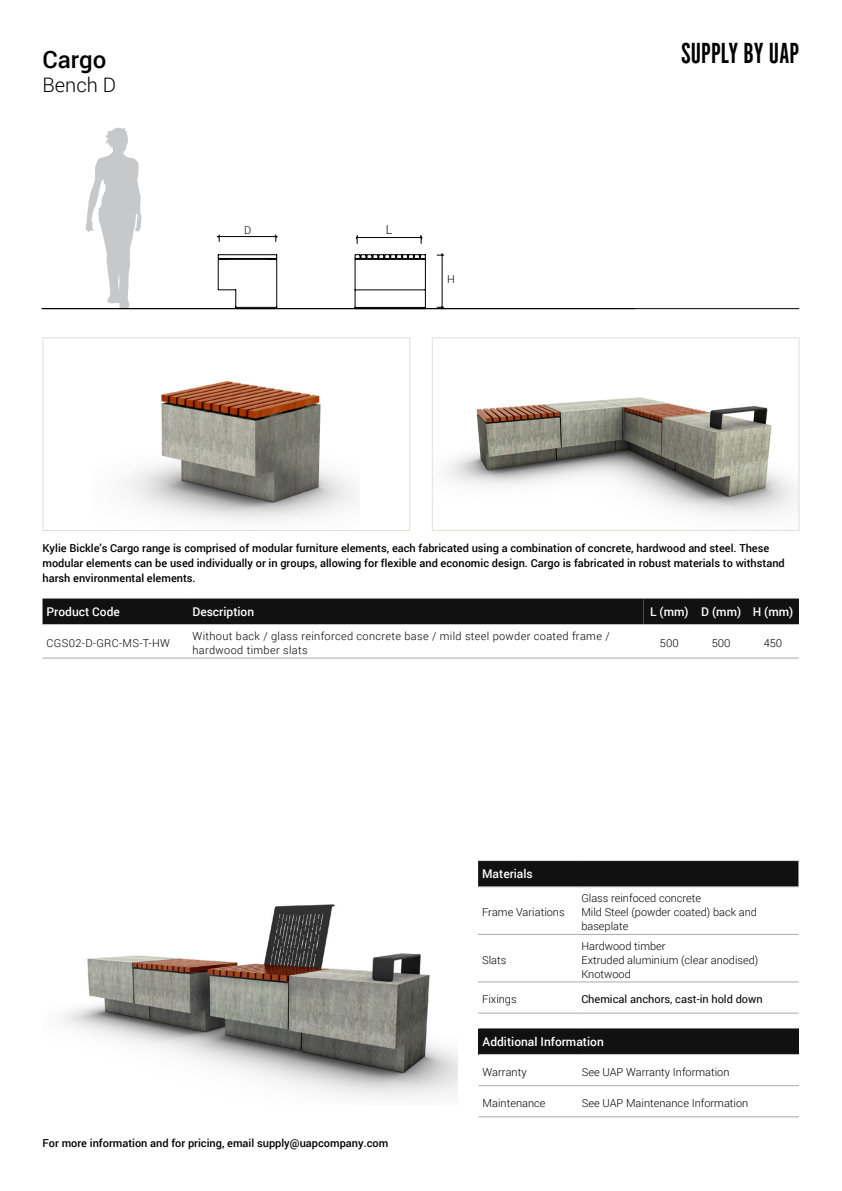
<style>
.page{position:relative;width:842px;height:1191px;background:#fff}
.page>*{position:absolute;margin:0;border:0;box-sizing:border-box;transform-origin:0 0}
.t1{font:30px "Alternate Gothic LT No 1";color:#000}
.t2{font:500 24px "Roboto";color:#000}
.t3{font:300 20px "Roboto";color:#000}
.t4{font:300 12.3px "Roboto";color:#000}
.t5{font:500 12px "Roboto";color:#fff}
.t6{font:500 11px/15px "Roboto";color:#000}
.t7{font:300 11px/14px "Roboto";color:#000}
.t8{font:300 11px/14px "Roboto";letter-spacing:.03em;color:#000}
.t9{font:11px "Roboto";color:#000}
.t10{font:300 10.8px "Roboto";color:#000}
</style>
<div class="page">
<div style="left:43px;top:599px;width:756px;height:25px;background:#111"></div>
<hr style="left:43px;top:598px;width:146px;height:1px;background:#111">
<hr style="left:189px;top:598px;width:454px;height:1px;background:#111">
<hr style="left:643px;top:598px;width:52px;height:1px;background:#111">
<hr style="left:695px;top:598px;width:52px;height:1px;background:#111">
<hr style="left:747px;top:598px;width:52px;height:1px;background:#111">
<hr style="left:43px;top:624px;width:146px;height:1px;background:#c2c4c6">
<hr style="left:189px;top:624px;width:454px;height:1px;background:#c2c4c6">
<hr style="left:643px;top:624px;width:52px;height:1px;background:#c2c4c6">
<hr style="left:695px;top:624px;width:52px;height:1px;background:#c2c4c6">
<hr style="left:747px;top:624px;width:52px;height:1px;background:#c2c4c6">
<hr style="left:43px;top:657px;width:146px;height:1px;background:#a7a9ac">
<hr style="left:189px;top:657px;width:454px;height:1px;background:#a7a9ac">
<hr style="left:643px;top:657px;width:52px;height:1px;background:#a7a9ac">
<hr style="left:695px;top:657px;width:52px;height:1px;background:#a7a9ac">
<hr style="left:747px;top:657px;width:52px;height:1px;background:#a7a9ac">
<div style="left:478px;top:862px;width:320px;height:24px;background:#111"></div>
<hr style="left:478px;top:861px;width:99px;height:1px;background:#111">
<hr style="left:577px;top:861px;width:221px;height:1px;background:#111">
<hr style="left:478px;top:886px;width:99px;height:1px;background:#c2c4c6">
<hr style="left:577px;top:886px;width:221px;height:1px;background:#c2c4c6">
<hr style="left:478px;top:934px;width:99px;height:1px;background:#a7a9ac">
<hr style="left:478px;top:981px;width:99px;height:1px;background:#a7a9ac">
<hr style="left:478px;top:1012px;width:99px;height:1px;background:#a7a9ac">
<hr style="left:577px;top:934px;width:221px;height:1px;background:#a7a9ac">
<hr style="left:577px;top:981px;width:221px;height:1px;background:#a7a9ac">
<hr style="left:577px;top:1012px;width:221px;height:1px;background:#a7a9ac">
<div style="left:479px;top:1029px;width:320px;height:25px;background:#111"></div>
<hr style="left:479px;top:1028px;width:99px;height:1px;background:#111">
<hr style="left:578px;top:1028px;width:221px;height:1px;background:#111">
<hr style="left:479px;top:1054px;width:99px;height:1px;background:#c2c4c6">
<hr style="left:578px;top:1054px;width:221px;height:1px;background:#c2c4c6">
<hr style="left:479px;top:1085px;width:99px;height:1px;background:#a7a9ac">
<hr style="left:578px;top:1085px;width:221px;height:1px;background:#a7a9ac">
<hr style="left:479px;top:1116px;width:99px;height:1px;background:#a7a9ac">
<hr style="left:578px;top:1116px;width:221px;height:1px;background:#a7a9ac">
<img style="left:126px;top:380px;width:230px;height:141px">
<div style="left:43px;top:337px;width:367px;height:194px;border:1px solid #e0ded7"></div>
<img style="left:445px;top:397px;width:352px;height:119px">
<div style="left:432px;top:338px;width:367px;height:192px;border:1px solid #e0ded7"></div>
<svg style="left:86px;top:128px;width:55px;height:180px"></svg>
<hr style="left:41px;top:308px;width:594px;height:1px;background:#000">
<svg style="left:355px;top:254px;width:71px;height:54px"></svg>
<svg style="left:218px;top:254px;width:59px;height:54px"></svg>
<hr style="left:356px;top:237px;width:66px;height:1px;background:#000">
<svg style="left:356px;top:235px;width:2px;height:9px"></svg>
<svg style="left:420px;top:235px;width:2px;height:9px"></svg>
<hr style="left:217px;top:236px;width:61px;height:1px;background:#000">
<svg style="left:218px;top:235px;width:2px;height:7px"></svg>
<svg style="left:274px;top:234px;width:3px;height:8px"></svg>
<hr style="left:442px;top:253px;width:1px;height:56px;background:#000">
<svg style="left:437px;top:253px;width:7px;height:4px"></svg>
<svg style="left:437px;top:305px;width:7px;height:3px"></svg>
<hr style="left:43px;top:308px;width:756px;height:1px;background:#000101">
<img style="left:62px;top:904px;width:395px;height:195px">
<h2 class="t2" style="left:43px;top:42px;width:65px">Cargo</h2>
<h3 class="t3" style="left:43px;top:71px;width:75px">Bench D</h3>
<p class="t10" style="left:244px;top:222px;width:9px">D</p>
<p class="t4" style="left:386px;top:221px;width:8px">L</p>
<p class="t7" style="left:447px;top:272px;width:9px">H</p>
<h1 class="t1" style="left:681px;top:38px;width:120px">SUPPLY BY UAP</h1>
<p class="t6" style="left:43px;top:540px;width:744px">Kylie Bickle’s Cargo range is comprised of modular furniture elements, each fabricated using a combination of concrete, hardwood and steel. These modular elements can be used individually or in groups, allowing for flexible and economic design. Cargo is fabricated in robust materials to withstand harsh environmental elements.</p>
<p class="t5" style="left:47px;top:603px;width:75px">Product Code</p>
<p class="t5" style="left:192px;top:603px;width:63px">Description</p>
<p class="t5" style="left:650px;top:603px;width:145px">L (mm) D (mm) H (mm)</p>
<p class="t8" style="left:47px;top:636px;width:125px">CGS02-D-GRC-MS-T-HW</p>
<p class="t8" style="left:193px;top:629px;width:419px">Without back / glass reinforced concrete base / mild steel powder coated frame / hardwood timber slats</p>
<p class="t7" style="left:660px;top:636px;width:20px">500</p>
<p class="t7" style="left:712px;top:636px;width:20px">500</p>
<p class="t7" style="left:764px;top:636px;width:20px">450</p>
<p class="t5" style="left:482px;top:865px;width:52px">Materials</p>
<p class="t7" style="left:482px;top:905px;width:84px">Frame Variations</p>
<p class="t7" style="left:482px;top:952px;width:26px">Slats</p>
<p class="t7" style="left:581px;top:891px;width:177px">Glass reinfoced concrete<br>Mild Steel (powder coated) back and baseplate</p>
<p class="t7" style="left:581px;top:938px;width:179px">Hardwood timber<br>Extruded aluminium (clear anodised)<br>Knotwood</p>
<p class="t6" style="left:43px;top:1135px;width:347px">For more information and for pricing, email supply@uapcompany.com</p>
<p class="t7" style="left:482px;top:992px;width:36px">Fixings</p>
<p class="t9" style="left:581px;top:991px;width:183px">Chemical anchors, cast-in hold down</p>
<p class="t5" style="left:483px;top:1033px;width:123px">Additional Information</p>
<p class="t7" style="left:483px;top:1064px;width:46px">Warranty</p>
<p class="t7" style="left:582px;top:1064px;width:149px">See UAP Warranty Information</p>
<p class="t7" style="left:483px;top:1095px;width:64px">Maintenance</p>
<p class="t7" style="left:582px;top:1095px;width:168px">See UAP Maintenance Information</p>
</div>
